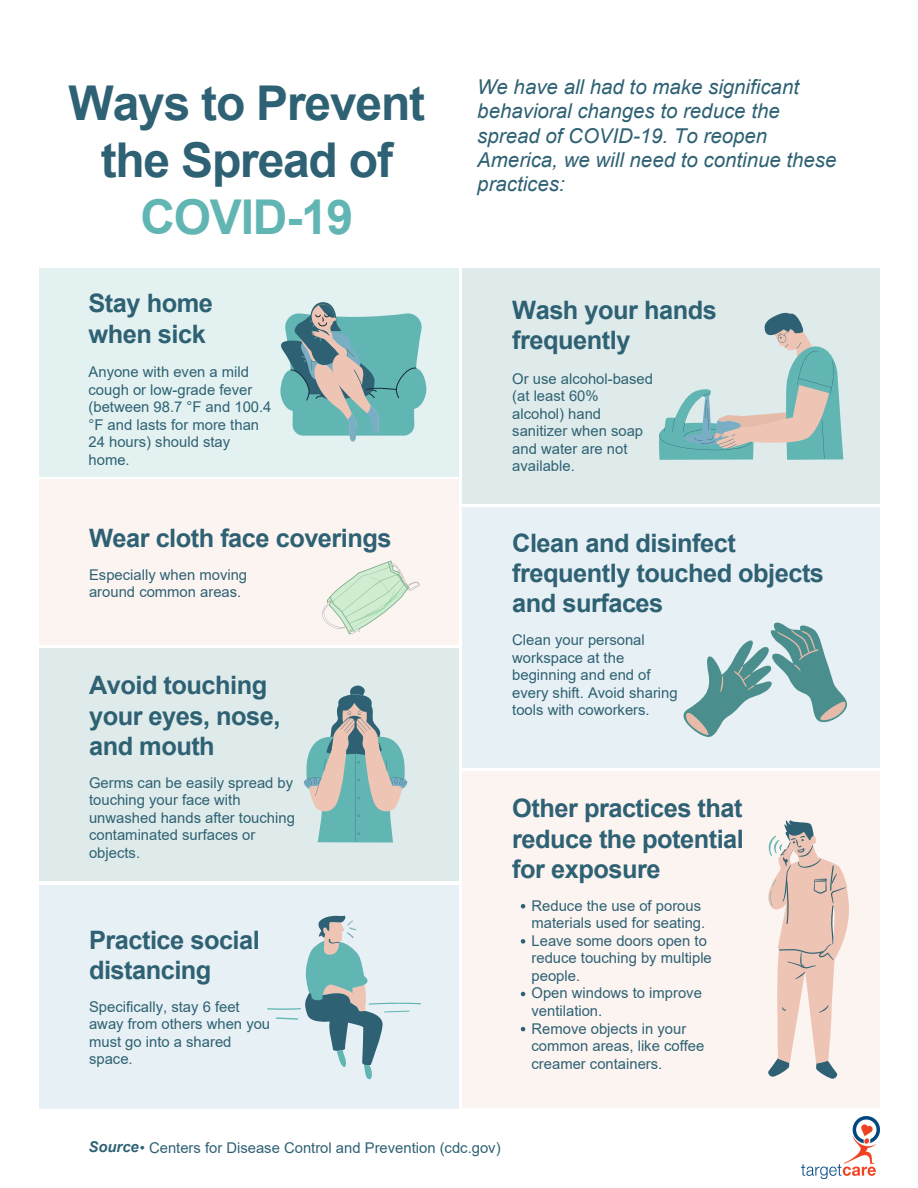
<style>
.page{position:relative;width:918px;height:1188px;background:#fff}
.page>*{position:absolute;margin:0;border:0;box-sizing:border-box;transform-origin:0 0}
.t1{font:700 48px/57.2px "Arial";letter-spacing:-.025em;color:#2e6173;text-align:center}
.t2{font:700 25.35px/30.3px "Arial";letter-spacing:-.02em;color:#2e6173}
.t3{font:italic 20.4px/24.3px "Arial";color:#2e6173}
.t4{font:14.85px/17.5px "Arial";color:#2e6173}
.s1{color:#61b6b3}
.s2{font-weight:700;font-style:italic}
</style>
<div class="page">
<div style="left:39px;top:480px;width:420px;height:165px;background:#fcf4f1"></div>
<div style="left:462px;top:268px;width:418px;height:235px;background:#dfebea"></div>
<svg style="left:659px;top:312px;width:184px;height:148px"></svg>
<div style="left:462px;top:507px;width:418px;height:261px;background:#e7f0f4"></div>
<div style="left:39px;top:648px;width:420px;height:233px;background:#dfebea"></div>
<svg style="left:304px;top:685px;width:103px;height:158px"></svg>
<div style="left:462px;top:771px;width:418px;height:337px;background:#fcf4f1"></div>
<div style="left:39px;top:885px;width:420px;height:223px;background:#e7f0f4"></div>
<svg style="left:267px;top:915px;width:154px;height:164px"></svg>
<div style="left:39px;top:268px;width:420px;height:208px;background:#e3f2f1"></div>
<svg style="left:280px;top:302px;width:146px;height:140px"></svg>
<svg style="left:354px;top:369px;width:9px;height:19px"></svg>
<svg style="left:683px;top:622px;width:164px;height:115px"></svg>
<svg style="left:322px;top:561px;width:98px;height:74px"></svg>
<svg style="left:768px;top:820px;width:81px;height:259px"></svg>
<img style="left:802px;top:1117px;width:77px;height:62px">
<svg style="left:521px;top:904px;width:4px;height:4px"></svg>
<svg style="left:521px;top:939px;width:4px;height:5px"></svg>
<svg style="left:521px;top:992px;width:4px;height:4px"></svg>
<svg style="left:521px;top:1027px;width:4px;height:4px"></svg>
<p class="t1" style="left:69px;top:75px;width:358px">Ways to Prevent the Spread of<br><span class="s1">COVID-19</span></p>
<p class="t2" style="left:89px;top:289px;width:126px">Stay home when sick</p>
<p class="t4" style="left:89px;top:363px;width:162px">Anyone with even a mild</p>
<p class="t4" style="left:89px;top:381px;width:184px">cough or low-grade fever (between 98.7 °F and 100.4 °F and lasts for more than</p>
<p class="t4" style="left:89px;top:433px;width:143px">24 hours) should stay home.</p>
<p class="t2" style="left:89px;top:523px;width:304px">Wear cloth face coverings</p>
<p class="t4" style="left:89px;top:566px;width:160px">Especially when moving around common areas.</p>
<p class="t2" style="left:89px;top:670px;width:193px">Avoid touching your eyes, nose, and mouth</p>
<p class="t4" style="left:89px;top:774px;width:207px">Germs can be easily spread by touching your face with unwashed hands after touching contaminated surfaces or objects.</p>
<p class="t2" style="left:89px;top:925px;width:172px">Practice social distancing</p>
<p class="t4" style="left:89px;top:998px;width:183px">Specifically, stay 6 feet away from others when you must go into a shared space.</p>
<p class="t3" style="left:477px;top:75px;width:361px">We have all had to make significant behavioral changes to reduce the spread of COVID-19. To reopen<br>America, we will need to continue these practices:</p>
<p class="t2" style="left:512px;top:295px;width:206px">Wash your hands frequently</p>
<p class="t4" style="left:512px;top:370px;width:142px">Or use alcohol-based (at least 60% alcohol) hand sanitizer when soap and water are not available.</p>
<p class="t2" style="left:512px;top:528px;width:313px">Clean and disinfect frequently touched objects and surfaces</p>
<p class="t4" style="left:512px;top:631px;width:167px">Clean your personal workspace at the beginning and end of every shift. Avoid sharing tools with coworkers.</p>
<p class="t2" style="left:512px;top:793px;width:233px;text-align:justify">Other practices that reduce the potential for exposure</p>
<p class="t4" style="left:532px;top:897px;width:175px">Reduce the use of porous materials used for seating.</p>
<p class="t4" style="left:532px;top:932px;width:182px">Leave some doors open to reduce touching by multiple people.</p>
<p class="t4" style="left:532px;top:984px;width:172px">Open windows to improve ventilation.</p>
<p class="t4" style="left:532px;top:1020px;width:174px">Remove objects in your common areas, like coffee creamer containers.</p>
<p class="t4" style="left:89px;top:1139px;width:414px"><span class="s2">Source</span>• Centers for Disease Control and Prevention (cdc.gov)</p>
</div>
